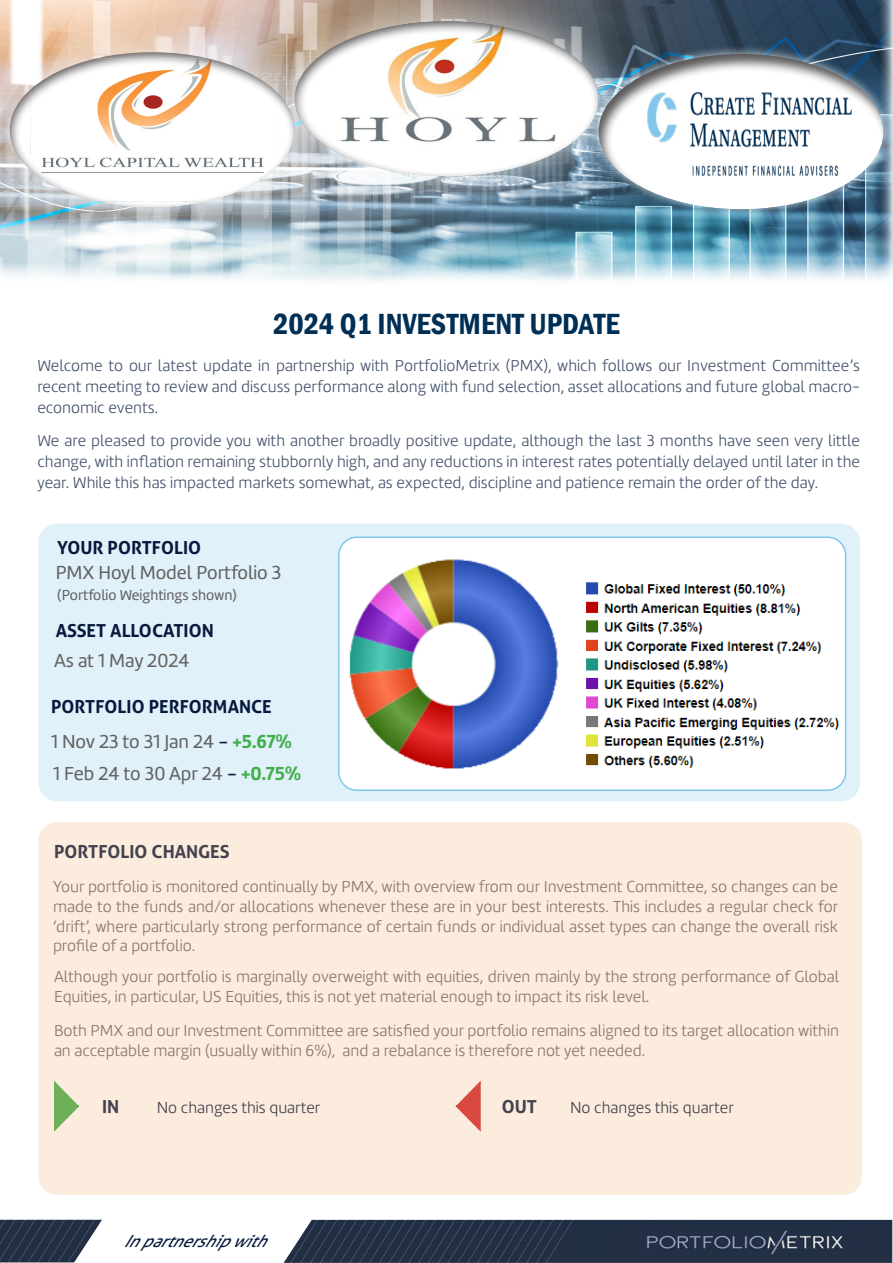
<style>
.page{position:relative;width:893px;height:1263px;background:#fff}
.page>*{position:absolute;margin:0;border:0;box-sizing:border-box;transform-origin:0 0}
.t1{font:600 condensed 30px "Franklin Gothic";color:#002f56}
.t2{font:19.5px "Marine";color:#636363}
.t3{font:700 18px "Aller";color:#071a3d}
.t4{font:300 16.5px/19.8px "Marine";color:#636363}
.t5{font:300 16.5px/21px "Marine";color:#071a3d;text-align:justify}
.t6{font:italic 16.5px "Aller";color:#071a3d}
.t7{font:15px "Marine";color:#636363}
.s1{color:#071a3d}
.s2{font-weight:700;color:#40ae49}
</style>
<div class="page">
<img style="left:0;top:0;width:893px;height:281px">
<div style="left:39px;top:524px;width:820px;height:277px;background:#e1f1fa;border-radius:18px"></div>
<div style="left:38px;top:524px;width:822px;height:277px;border:2px solid #82c7eb;border-radius:18px"></div>
<div style="left:38px;top:822px;width:824px;height:373px;background:#fbecde;border-radius:18px"></div>
<div style="left:257px;top:0;width:380px;height:215px;background:#fff;opacity:.75"></div>
<div style="left:293px;top:21px;width:306px;height:157px;background:#231f20;opacity:.75"></div>
<div style="left:0;top:13px;width:332px;height:233px;background:#fff;opacity:.75"></div>
<div style="left:8px;top:52px;width:288px;height:157px;background:#231f20;opacity:.75"></div>
<div style="left:589px;top:44px;width:304px;height:175px;background:#fff;opacity:.75"></div>
<div style="left:596px;top:53px;width:288px;height:159px;background:#231f20;opacity:.75"></div>
<img style="left:648px;top:92px;width:204px;height:84px">
<img style="left:341px;top:539px;width:505px;height:251px">
<div style="left:338px;top:536px;width:508px;height:255px;border:2px solid #82c7eb;border-radius:18px"></div>
<img style="left:284px;top:1220px;width:609px;height:43px">
<img style="left:0;top:1220px;width:102px;height:43px">
<p class="t1" style="left:273px;top:304px;width:348px">2024 Q1 INVESTMENT UPDATE</p>
<p class="t5" style="left:37px;top:355px;width:824px">Welcome to our latest update in partnership with PortfolioMetrix (PMX), which follows our Investment Committee’s recent meeting to review and discuss performance along with fund selection, asset allocations and future global macro&shy;economic events.</p>
<p class="t5" style="left:37px;top:430px;width:824px">We are pleased to provide you with another broadly positive update, although the last 3 months have seen very little change, with inflation remaining stubbornly high, and any reductions in interest rates potentially delayed until later in the year. While this has impacted markets somewhat, as expected, discipline and patience remain the order of the day.</p>
<p class="t3" style="left:57px;top:536px;width:145px">YOUR PORTFOLIO</p>
<p class="t2" style="left:56px;top:560px;width:227px">PMX Hoyl Model Portfolio 3</p>
<p class="t7" style="left:57px;top:586px;width:181px">(Portfolio Weightings shown)</p>
<p class="t3" style="left:56px;top:619px;width:160px">ASSET ALLOCATION</p>
<p class="t2" style="left:54px;top:648px;width:137px">As at 1 May 2024</p>
<p class="t3" style="left:51px;top:695px;width:222px">PORTFOLIO PERFORMANCE</p>
<p class="t2" style="left:51px;top:729px;width:242px">1 Nov 23 to 31 Jan 24 <span class="s1">-</span> <span class="s2">+5.67%</span></p>
<p class="t2" style="left:53px;top:761px;width:249px">1 Feb 24 to 30 Apr 24 <span class="s1">-</span> <span class="s2">+0.75%</span></p>
<p class="t3" style="left:54px;top:840px;width:177px">PORTFOLIO CHANGES</p>
<p class="t4" style="left:53px;top:876px;width:787px;text-align:justify">Your portfolio is monitored continually by PMX, with overview from our Investment Committee, so changes can be made to the funds and/or allocations whenever these are in your best interests. This includes a regular check for ‘drift’, where particularly strong performance of certain funds or individual asset types can change the overall risk profile of a portfolio.</p>
<p class="t4" style="left:54px;top:967px;width:786px">Although your portfolio is marginally overweight with equities, driven mainly by the strong performance of Global<br>Equities, in particular, US Equities, this is not yet material enough to impact its risk level.</p>
<p class="t4" style="left:54px;top:1021px;width:786px">Both PMX and our Investment Committee are satisfied your portfolio remains aligned to its target allocation within an acceptable margin (usually within 6%), and a rebalance is therefore not yet needed.</p>
<p class="t3" style="left:102px;top:1095px;width:19px">IN</p>
<p class="t5" style="left:157px;top:1096px;width:165px">No changes this quarter</p>
<p class="t3" style="left:502px;top:1095px;width:37px">OUT</p>
<p class="t5" style="left:570px;top:1096px;width:165px">No changes this quarter</p>
<p class="t6" style="left:124px;top:1231px;width:156px">Inpartnershipwith</p>
</div>
